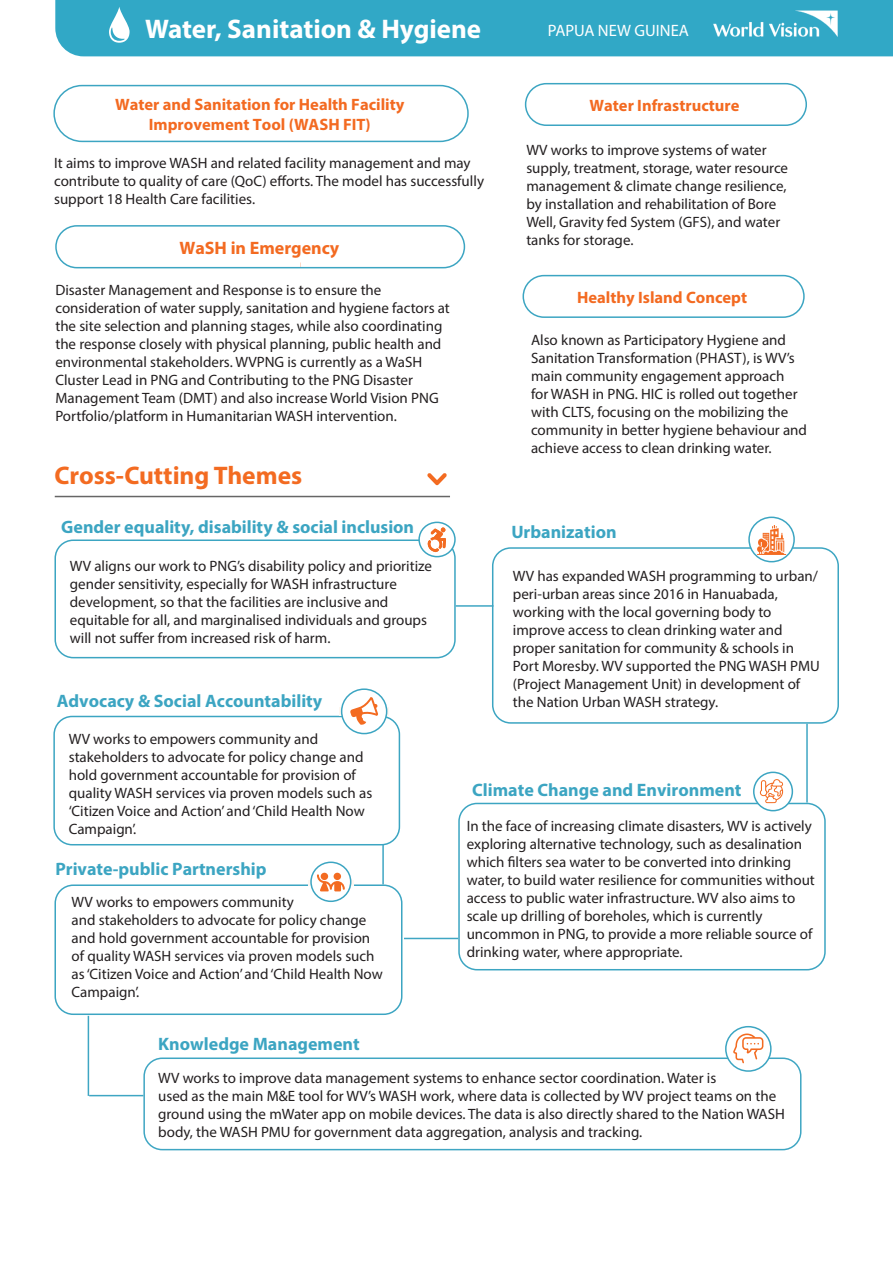
<style>
.page{position:relative;width:893px;height:1263px;background:#fff}
.page>*{position:absolute;margin:0;border:0;box-sizing:border-box;transform-origin:0 0}
.t1{font:700 27px "Myriad Pro";color:#fff}
.t2{font:700 25.5px "Myriad Pro";color:#f36b21}
.t3{font:700 18px "Myriad Pro";color:#3ca5c2}
.t4{font:700 18px "Myriad Pro";color:#f36a21}
.t5{font:700 16.5px/19.8px "Myriad Pro";color:#f36a21;text-align:center}
.t6{font:16.5px "Myriad Pro";color:#fff}
.t7{font:15px/18px "Myriad Pro";color:#231f20}
</style>
<div class="page">
<div style="left:55px;top:0;width:838px;height:56px;background:#31a8c6"></div>
<svg style="left:109px;top:7px;width:21px;height:36px"></svg>
<div style="left:53px;top:85px;width:416px;height:57px;border:2px solid #3ca5c2;border-radius:28px"></div>
<div style="left:55px;top:225px;width:410px;height:43px;border:2px solid #3ca5c2;border-radius:21px"></div>
<div style="left:525px;top:83px;width:282px;height:43px;border:2px solid #3ca5c2;border-radius:21px"></div>
<div style="left:522px;top:275px;width:283px;height:43px;border:2px solid #3ca5c2;border-radius:21px"></div>
<div style="left:458px;top:803px;width:368px;height:167px;border:2px solid #3ca5c2;border-radius:18px"></div>
<div style="left:492px;top:547px;width:347px;height:177px;border:2px solid #3ca5c2;border-radius:18px"></div>
<div style="left:54px;top:539px;width:402px;height:119px;border:2px solid #3ca5c2;border-radius:18px"></div>
<hr style="left:55px;top:496px;width:395px;height:1px;background:#666">
<hr style="left:456px;top:605px;width:37px;height:2px;background:#3fa6c3">
<svg style="left:748px;top:517px;width:47px;height:45px"></svg>
<svg style="left:418px;top:522px;width:38px;height:35px"></svg>
<svg style="left:427px;top:527px;width:19px;height:26px"></svg>
<svg style="left:753px;top:772px;width:40px;height:39px"></svg>
<hr style="left:806px;top:724px;width:2px;height:78px;background:#3fa6c3">
<hr style="left:404px;top:938px;width:54px;height:1px;background:#3fa6c3">
<div style="left:53px;top:716px;width:347px;height:129px;border:2px solid #3ca5c2;border-radius:18px"></div>
<svg style="left:339px;top:707px;width:50px;height:8px"></svg>
<svg style="left:341px;top:688px;width:46px;height:46px"></svg>
<svg style="left:350px;top:697px;width:28px;height:28px"></svg>
<div style="left:54px;top:884px;width:348px;height:131px;border:2px solid #3ca5c2;border-radius:18px"></div>
<svg style="left:308px;top:880px;width:46px;height:6px"></svg>
<svg style="left:310px;top:861px;width:41px;height:41px"></svg>
<div style="left:321px;top:873px;width:7px;height:7px;background:#f36b21;border-radius:50%"></div>
<div style="left:334px;top:873px;width:7px;height:7px;background:#f36b21;border-radius:50%"></div>
<svg style="left:317px;top:874px;width:28px;height:17px"></svg>
<hr style="left:382px;top:844px;width:2px;height:40px;background:#3fa6c3">
<svg style="left:757px;top:525px;width:29px;height:30px"></svg>
<img style="left:703px;top:11px;width:142px;height:26px">
<hr style="left:88px;top:1016px;width:1px;height:80px;background:#3fa6c3">
<hr style="left:89px;top:1095px;width:54px;height:1px;background:#3fa6c3">
<div style="left:143px;top:1057px;width:658px;height:93px;border:2px solid #3fa6c3;border-radius:18px"></div>
<svg style="left:725px;top:1026px;width:47px;height:46px"></svg>
<svg style="left:733px;top:1033px;width:30px;height:30px"></svg>
<svg style="left:758px;top:778px;width:26px;height:25px"></svg>
<svg style="left:427px;top:473px;width:20px;height:12px"></svg>
<h1 class="t1" style="left:145px;top:12px;width:337px">Water, Sanitation &amp; Hygiene</h1>
<p class="t5" style="left:115px;top:94px;width:291px">Water and Sanitation for Health Facility<br>Improvement Tool (WASH FIT)</p>
<p class="t7" style="left:54px;top:153px;width:431px">It aims to improve WASH and related facility management and may contribute to quality of care (QoC) efforts. The model has successfully support 18 Health Care facilities.</p>
<p class="t4" style="left:179px;top:236px;width:161px">WaSH in Emergency</p>
<p class="t7" style="left:55px;top:281px;width:396px">Disaster Management and Response is to ensure the consideration of water supply, sanitation and hygiene factors at the site selection and planning stages, while also coordinating the response closely with physical planning, public health and environmental stakeholders. WVPNG is currently as a WaSH Cluster Lead in PNG and Contributing to the PNG Disaster Management Team (DMT) and also increase World Vision PNG Portfolio/platform in Humanitarian WASH intervention.</p>
<h2 class="t2" style="left:54px;top:458px;width:249px">Cross-Cutting Themes</h2>
<p class="t3" style="left:61px;top:515px;width:355px">Gender equality, disability &amp; social inclusion</p>
<p class="t7" style="left:70px;top:556px;width:364px">WV aligns our work to PNG’s disability policy and prioritize gender sensitivity, especially for WASH infrastructure development, so that the facilities are inclusive and equitable for all, and marginalised individuals and groups will not suffer from increased risk of harm.</p>
<p class="t3" style="left:57px;top:689px;width:267px">Advocacy &amp; Social Accountability</p>
<p class="t6" style="left:548px;top:20px;width:142px">PAPUA NEW GUINEA</p>
<p class="t5" style="left:590px;top:95px;width:151px">Water Infrastructure</p>
<p class="t7" style="left:526px;top:140px;width:263px">WV works to improve systems of water supply, treatment, storage, water resource management &amp; climate change resilience, by installation and rehabilitation of Bore Well, Gravity fed System (GFS), and water tanks for storage.</p>
<p class="t5" style="left:577px;top:287px;width:172px">Healthy Island Concept</p>
<p class="t7" style="left:531px;top:331px;width:278px">Also known as Participatory Hygiene and Sanitation Transformation (PHAST), is WV’s main community engagement approach<br>for WASH in PNG. HIC is rolled out together with CLTS, focusing on the mobilizing the community in better hygiene behaviour and achieve access to clean drinking water.</p>
<p class="t3" style="left:511px;top:520px;width:107px">Urbanization</p>
<p class="t7" style="left:513px;top:567px;width:308px">WV has expanded WASH programming to urban/ peri-urban areas since 2016 in Hanuabada, working with the local governing body to improve access to clean drinking water and proper sanitation for community &amp; schools in Port Moresby. WV supported the PNG WASH PMU (Project Management Unit) in development of the Nation Urban WASH strategy.</p>
<p class="t7" style="left:69px;top:729px;width:305px">WV works to empowers community and stakeholders to advocate for policy change and hold government accountable for provision of quality WASH services via proven models such as ‘Citizen Voice and Action’ and ‘Child Health Now Campaign’.</p>
<p class="t3" style="left:55px;top:857px;width:213px">Private-public Partnership</p>
<p class="t7" style="left:72px;top:893px;width:313px">WV works to empowers community<br>and stakeholders to advocate for policy change and hold government accountable for provision of quality WASH services via proven models such as ‘Citizen Voice and Action’ and ‘Child Health Now Campaign’.</p>
<p class="t3" style="left:472px;top:778px;width:271px">Climate Change and Environment</p>
<p class="t7" style="left:467px;top:816px;width:350px">In the face of increasing climate disasters, WV is actively exploring alternative technology, such as desalination which filters sea water to be converted into drinking water, to build water resilience for communities without access to public water infrastructure. WV also aims to scale up drilling of boreholes, which is currently uncommon in PNG, to provide a more reliable source of drinking water, where appropriate.</p>
<p class="t3" style="left:158px;top:1032px;width:203px">Knowledge Management</p>
<p class="t7" style="left:158px;top:1069px;width:628px">WV works to improve data management systems to enhance sector coordination. Water is<br>used as the main M&amp;E tool for WV’s WASH work, where data is collected by WV project teams on the ground using the mWater app on mobile devices. The data is also directly shared to the Nation WASH body, the WASH PMU for government data aggregation, analysis and tracking.</p>
</div>
